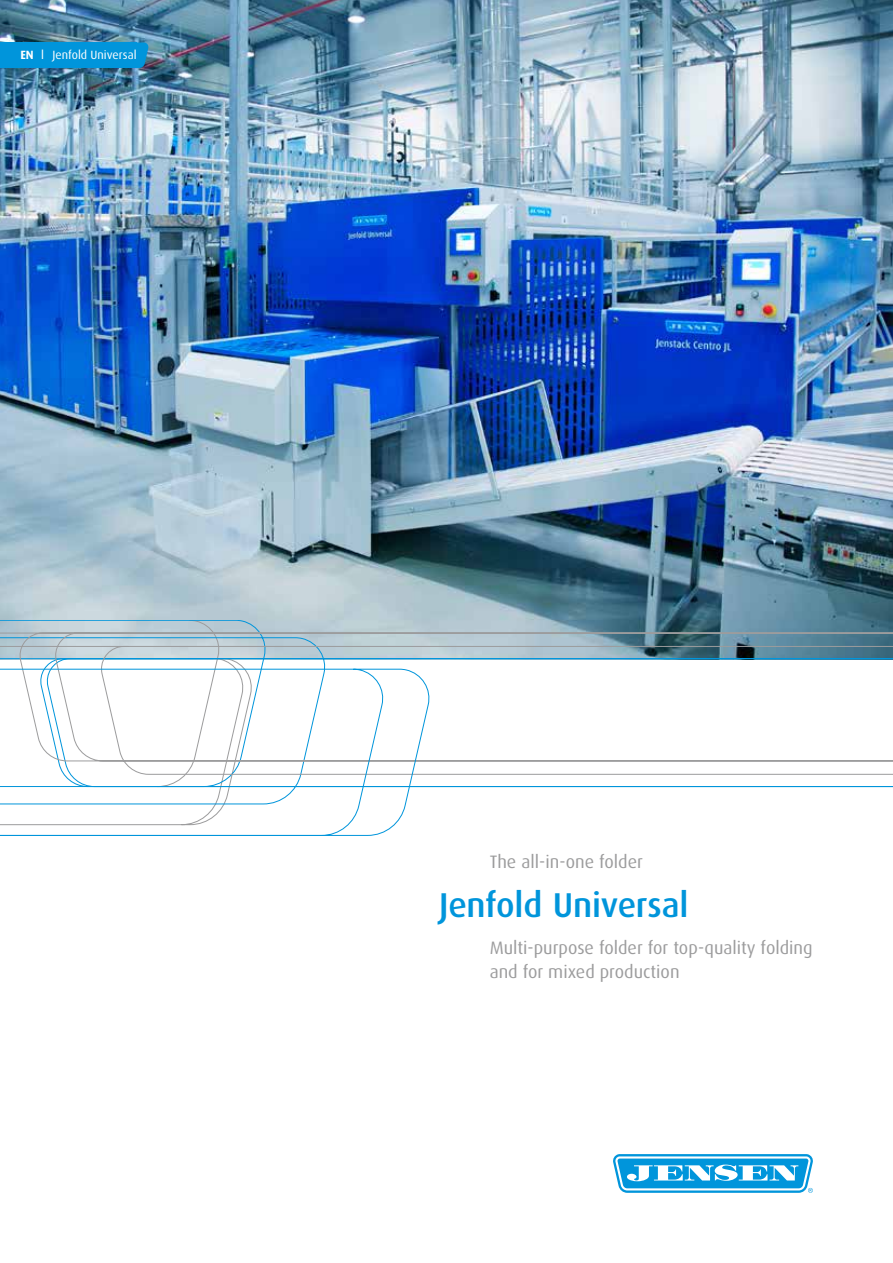
<style>
.page{position:relative;width:893px;height:1263px;background:#fff}
.page>*{position:absolute;margin:0;border:0;box-sizing:border-box;transform-origin:0 0}
.t1{font:500 34.5px "Dax";letter-spacing:-.005em;color:#0095db}
.t2{font:18px/24px "Dax";color:#9c9c9d}
.t3{font:12px "Dax";color:#fff}
.s1{font-weight:700}
</style>
<div class="page">
<svg style="left:613px;top:1154px;width:200px;height:39px"></svg>
<img style="left:214px;top:0;width:679px;height:620px">
<svg style="left:214px;top:620px;width:679px;height:168px"></svg>
<svg style="left:214px;top:633px;width:679px;height:142px"></svg>
<svg style="left:214px;top:669px;width:218px;height:167px"></svg>
<img style="left:0;top:0;width:214px;height:836px">
<div style="left:0;top:43px;width:137px;height:25px;background:#0095db"></div>
<p class="t3" style="left:20px;top:48px;width:118px"><span class="s1">EN</span> l Jenfold Universal</p>
<p class="t2" style="left:490px;top:849px;width:155px">The all-in-one folder</p>
<h1 class="t1" style="left:439px;top:885px;width:251px">Jenfold Universal</h1>
<p class="t2" style="left:490px;top:936px;width:324px">Multi-purpose folder for top-quality folding and for mixed production</p>
</div>
